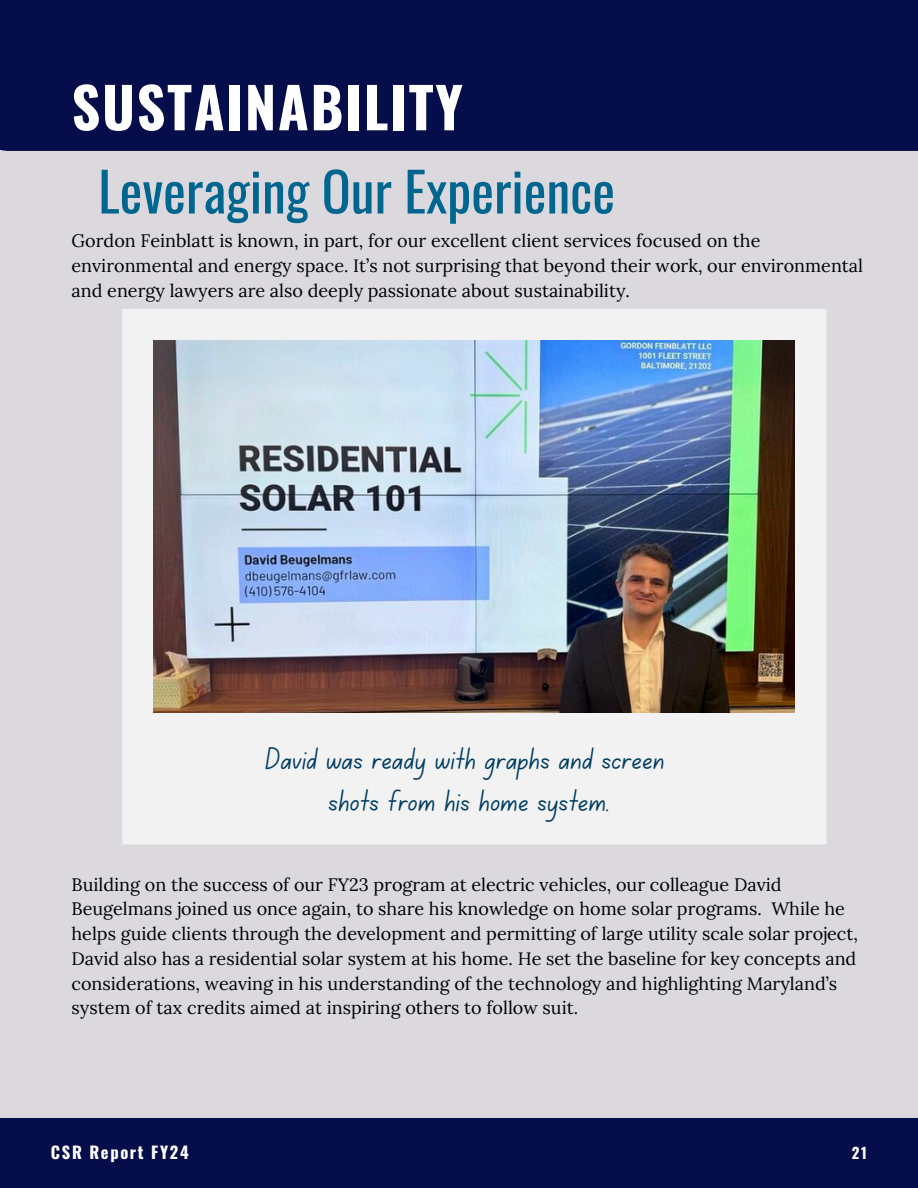
<style>
.page{position:relative;width:918px;height:1188px;background:#fff}
.page>*{position:absolute;margin:0;border:0;box-sizing:border-box;transform-origin:0 0}
.t1{font:700 55.95px "Oswald";letter-spacing:.03em;color:#fff}
.t2{font:54px "Oswald";color:#006690}
.t3{font:31.35px/42.8px "Canva School Font";color:#003d62;text-align:center}
.t4{font:18px/24.8px "Lora";color:#000}
.t5{font:700 16.5px "Oswald";letter-spacing:.1em;color:#fff}
.t6{font:700 15px "Oswald";color:#fff}
</style>
<div class="page">
<div style="left:0;top:1118px;width:918px;height:70px;background:#060d4b"></div>
<div style="left:0;top:151px;width:918px;height:967px;background:#dbd9dd"></div>
<div style="left:0;top:0;width:918px;height:151px;background:#060d4b"></div>
<div style="left:122px;top:309px;width:704px;height:535px;background:#f2f2f2"></div>
<img style="left:153px;top:341px;width:642px;height:371px">
<p class="t1" style="left:72px;top:64px;width:393px">SUSTAINABILITY</p>
<h2 class="t2" style="left:98px;top:149px;width:518px">Leveraging Our Experience</h2>
<p class="t4" style="left:72px;top:228px;width:793px">Gordon Feinblatt is known, in part, for our excellent client services focused on the environmental and energy space. It’s not surprising that beyond their work, our environmental and energy lawyers are also deeply passionate about sustainability.</p>
<h3 class="t3" style="left:266px;top:741px;width:400px">David was ready with graphs and screen shots from his home system.</h3>
<p class="t4" style="left:72px;top:872px;width:788px">Building on the success of our FY23 program at electric vehicles, our colleague David Beugelmans joined us once again, to share his knowledge on home solar programs. While he helps guide clients through the development and permitting of large utility scale solar project, David also has a residential solar system at his home. He set the baseline for key concepts and considerations, weaving in his understanding of the technology and highlighting Maryland’s system of tax credits aimed at inspiring others to follow suit.</p>
<p class="t5" style="left:51px;top:1139px;width:139px">CSR Report FY24</p>
<p class="t6" style="left:852px;top:1141px;width:17px">21</p>
</div>
